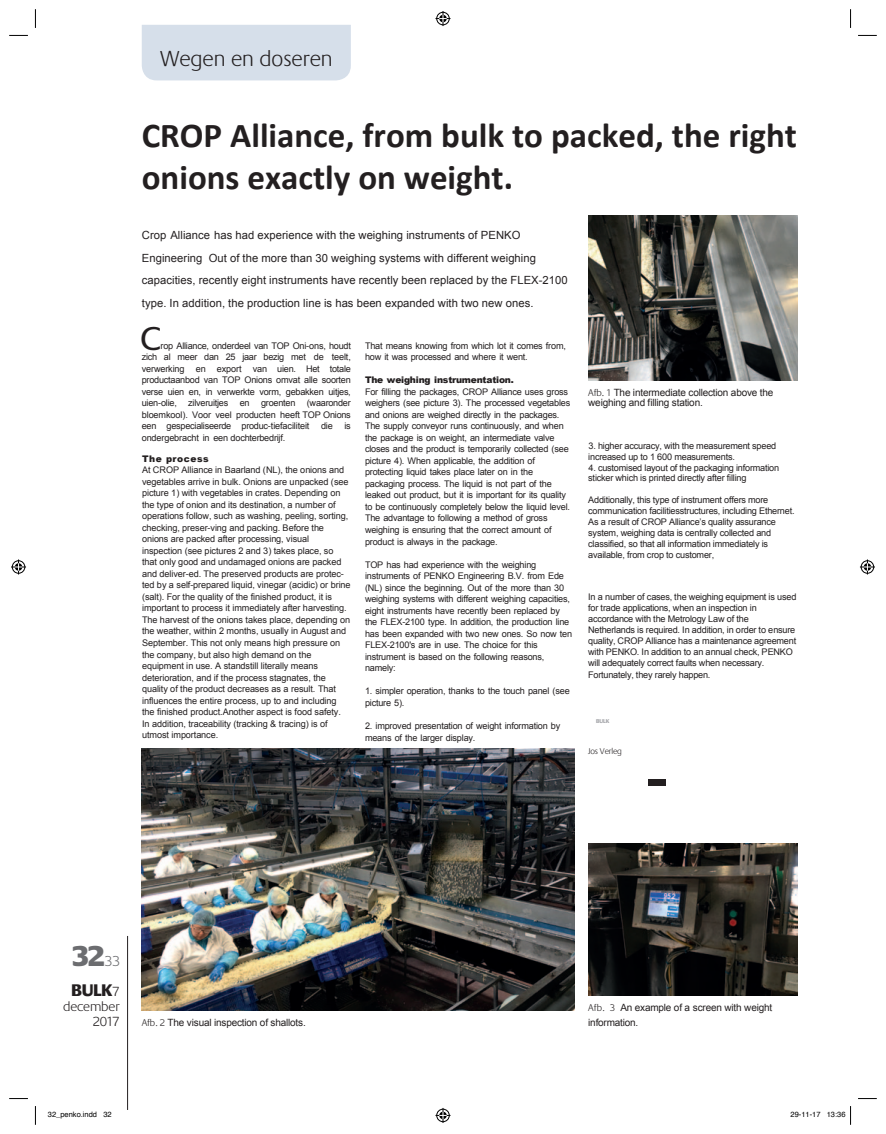
<style>
.page{position:relative;width:886px;height:1134px;background:#fff}
.page>*{position:absolute;margin:0;border:0;box-sizing:border-box;transform-origin:0 0}
.t1{font:700 35px/42px "Calibri";color:#231f20}
.t2{font:34.38px "Praxis EF";color:#231f20}
.t3{font:800 30px "Praxis EF";color:#6c6d70}
.t4{font:300 22.5px "Praxis EF";color:#231f20}
.t5{font:800 17.5px "Praxis EF";color:#231f20}
.t6{font:300 13.75px/15px "Praxis EF";letter-spacing:-.005em;color:#231f20;text-align:right}
.t7{font:11.25px/22.5px "Arial";letter-spacing:.005em;color:#231f20}
.t8{font:10px/10px "Arial";letter-spacing:-.02em;color:#231f20}
.t9{font:9.12px/11.5px "Arial";letter-spacing:-.02em;color:#231f20}
.t10{font:900 9.12px "Arial";letter-spacing:-.02em;color:#231f20}
.t11{font:900 9.12px "Arial";letter-spacing:.065em;color:#231f20}
.t12{font:300 8.75px "Praxis EF";letter-spacing:-.02em;color:#231f20}
.t13{font:7.5px "Helvetica";color:#000}
.t14{font:800 5.75px "Praxis EF";color:#a8a9ad}
.s1{font-family:"Praxis EF";font-weight:300}
.s2{font-weight:300;font-size:15px}
.s3{font-weight:300;font-size:13.75px}
</style>
<div class="page">
<hr style="left:127px;top:936px;width:1px;height:174px;background:#231f20">
<div style="left:142px;top:25px;width:209px;height:55px;background:#d6dfea"></div>
<div style="left:648px;top:779px;width:18px;height:6px;background:#231f20"></div>
<img style="left:142px;top:748px;width:432px;height:262px">
<img style="left:588px;top:215px;width:209px;height:165px">
<img style="left:588px;top:843px;width:209px;height:152px">
<svg style="left:9px;top:35px;width:19px;height:1px"></svg>
<svg style="left:858px;top:35px;width:19px;height:1px"></svg>
<svg style="left:9px;top:1098px;width:19px;height:1px"></svg>
<svg style="left:858px;top:1098px;width:19px;height:1px"></svg>
<svg style="left:35px;top:9px;width:1px;height:19px"></svg>
<svg style="left:35px;top:1106px;width:1px;height:19px"></svg>
<svg style="left:850px;top:9px;width:1px;height:19px"></svg>
<svg style="left:435px;top:11px;width:15px;height:15px"></svg>
<svg style="left:435px;top:1108px;width:15px;height:15px"></svg>
<svg style="left:11px;top:559px;width:15px;height:15px"></svg>
<svg style="left:860px;top:559px;width:15px;height:15px"></svg>
<svg style="left:850px;top:1106px;width:1px;height:19px"></svg>
<h3 class="t4" style="left:160px;top:47px;width:174px">Wegen en doseren</h3>
<h1 class="t1" style="left:142px;top:114px;width:657px">CROP Alliance, from bulk to packed, the right onions exactly on weight.</h1>
<p class="t7" style="left:142px;top:224px;width:427px">Crop Alliance has had experience with the weighing instruments of PENKO Engineering Out of the more than 30 weighing systems with different weighing capacities, recently eight instruments have recently been replaced by the FLEX-2100 type. In addition, the production line is has been expanded with two new ones.</p>
<p class="t9" style="left:365px;top:340px;width:202px">That means knowing from which lot it comes from, how it was processed and where it went.</p>
<p class="t10" style="left:365px;top:373px;width:150px">The weighing instrumentation.</p>
<p class="t9" style="left:365px;top:386px;width:207px">For filling the packages, CROP Alliance uses gross weighers (see picture 3). The processed vegetables and onions are weighed directly in the packages.<br>The supply conveyor runs continuously, and when the package is on weight, an intermediate valve closes and the product is temporarily collected (see picture 4). When applicable, the addition of protecting liquid takes place later on in the packaging process. The liquid is not part of the leaked out product, but it is important for its quality to be continuously completely below the liquid level.<br>The advantage to following a method of gross weighing is ensuring that the correct amount of product is always in the package.</p>
<p class="t9" style="left:365px;top:559px;width:209px">TOP has had experience with the weighing instruments of PENKO Engineering B.V. from Ede (NL) since the beginning. Out of the more than 30 weighing systems with different weighing capacities, eight instruments have recently been replaced by the FLEX-2100 type. In addition, the production line has been expanded with two new ones. So now ten FLEX-2100's are in use. The choice for this instrument is based on the following reasons, namely:</p>
<p class="t9" style="left:365px;top:685px;width:206px">1. simpler operation, thanks to the touch panel (see picture 5).</p>
<p class="t9" style="left:365px;top:720px;width:197px">2. improved presentation of weight information by means of the larger display.</p>
<h2 class="t2" style="left:140px;top:321px;width:23px">C</h2>
<p class="t9" style="left:142px;top:340px;width:211px;text-align:justify;text-indent:19px">rop Alliance, onderdeel van TOP Oni-ons, houdt zich al meer dan 25 jaar bezig met de teelt, verwerking en export van uien. Het totale productaanbod van TOP Onions omvat alle soorten verse uien en, in verwerkte vorm, gebakken uitjes, uien-olie,</p>
<p class="t9" style="left:142px;top:397px;width:211px;text-align:justify;text-indent:165px">(waaronder bloemkool). Voor veel producten heeft TOP Onions een gespecialiseerde produc-tiefaciliteit</p>
<p class="t9" style="left:188px;top:397px;width:41px">zilveruitjes</p>
<p class="t9" style="left:240px;top:397px;width:11px">en</p>
<p class="t9" style="left:261px;top:397px;width:36px">groenten</p>
<p class="t9" style="left:321px;top:420px;width:13px">die</p>
<p class="t9" style="left:344px;top:420px;width:8px">is</p>
<p class="t9" style="left:142px;top:432px;width:145px">ondergebracht in een dochterbedrijf.</p>
<p class="t11" style="left:142px;top:452px;width:68px">The process</p>
<p class="t9" style="left:142px;top:464px;width:210px">At CROP Alliance in Baarland (NL), the onions and vegetables arrive in bulk. Onions are unpacked (see picture 1) with vegetables in crates. Depending on the type of onion and its destination, a number of operations follow, such as washing, peeling, sorting, checking, preser-ving and packing. Before the onions are packed after processing, visual inspection (see pictures 2 and 3) takes place, so that only good and undamaged onions are packed and deliver-ed. The preserved products are protec&shy;ted by a self-prepared liquid, vinegar (acidic) or brine (salt). For the quality of the finished product, it is important to process it immediately after harvesting.<br>The harvest of the onions takes place, depending on the weather, within 2 months, usually in August and September. This not only means high pressure on the company, but also high demand on the equipment in use. A standstill literally means deterioration, and if the process stagnates, the quality of the product decreases as a result. That influences the entire process, up to and including the finished product.Another aspect is food safety.<br>In addition, traceability (tracking &amp; tracing) is of utmost importance.</p>
<p class="t8" style="left:588px;top:387px;width:187px"><span class="s1">Afb. 1</span> The intermediate collection above the weighing and filling station.</p>
<p class="t9" style="left:588px;top:440px;width:189px;line-height:11px">3. higher accuracy, with the measurement speed increased up to 1 600 measurements.</p>
<p class="t9" style="left:588px;top:462px;width:192px;line-height:11px">4. customised layout of the packaging information sticker which is printed directly after filling</p>
<p class="t9" style="left:588px;top:495px;width:208px;line-height:11px">Additionally, this type of instrument offers more communication facilitiesstructures, including Ethernet.<br>As a result of CROP Alliance’s quality assurance system, weighing data is centrally collected and classified, so that all information immediately is available, from crop to customer,</p>
<p class="t9" style="left:588px;top:591px;width:210px;line-height:11px">In a number of cases, the weighing equipment is used for trade applications, when an inspection in accordance with the Metrology Law of the Netherlands is required. In addition, in order to ensure quality, CROP Alliance has a maintenance agreement with PENKO. In addition to an annual check, PENKO will adequately correct faults when necessary.</p>
<p class="t9" style="left:588px;top:669px;width:124px">Fortunately, they rarely happen.</p>
<p class="t14" style="left:596px;top:718px;width:15px">BULK</p>
<p class="t12" style="left:588px;top:747px;width:35px">Jos Verleg</p>
<h3 class="t3" style="left:72px;top:939px;width:50px">32<span class="s2">33</span></h3>
<h3 class="t5" style="left:72px;top:980px;width:49px">BULK<span class="s3">7</span></h3>
<h3 class="t6" style="left:63px;top:999px;width:58px">december<br>2017</h3>
<p class="t8" style="left:142px;top:1017px;width:166px"><span class="s1">Afb. 2</span> The visual inspection of shallots.</p>
<p class="t8" style="left:588px;top:999px;width:185px;line-height:15.4px"><span class="s1">Afb. 3</span> An example of a screen with weight information.</p>
<p class="t13" style="left:48px;top:1109px;width:65px">32_penko.indd 32</p>
<p class="t13" style="left:790px;top:1109px;width:57px">29-11-17 13:36</p>
</div>
